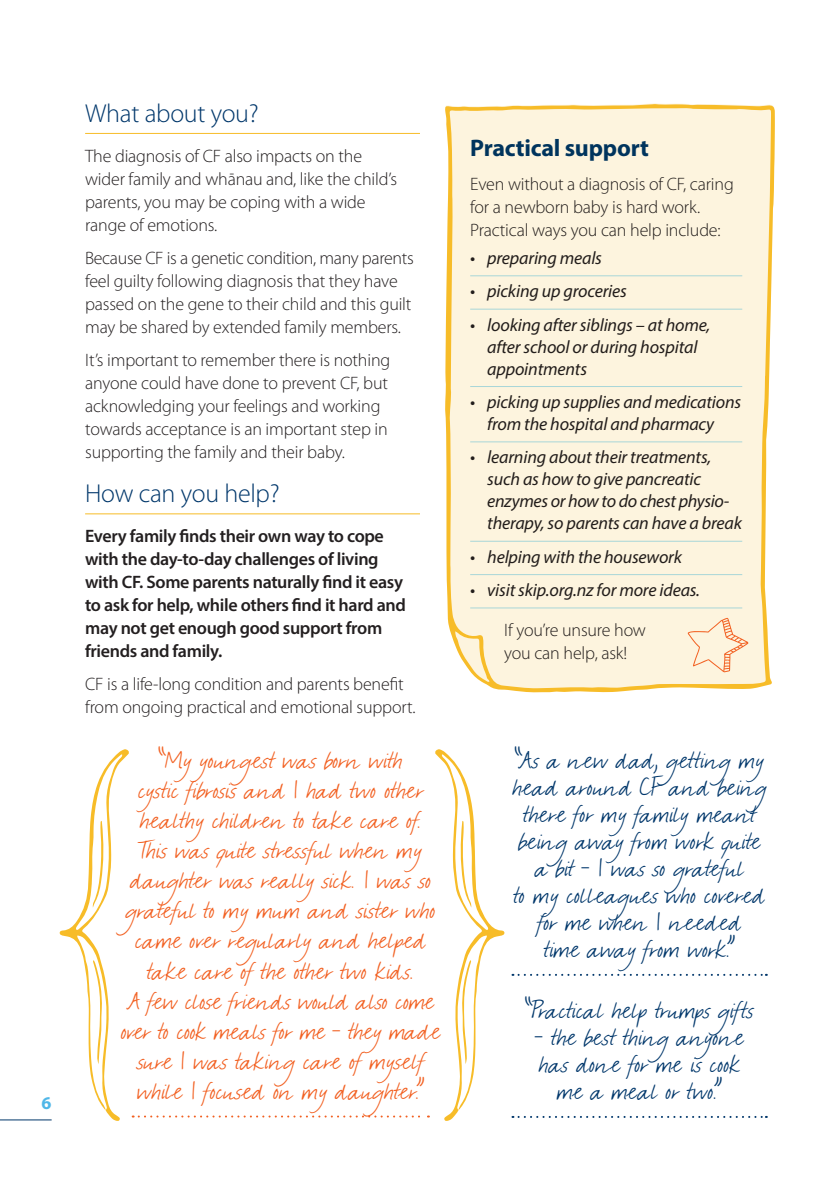
<style>
.page{position:relative;width:840px;height:1191px;background:#fff}
.page>*{position:absolute;margin:0;border:0;box-sizing:border-box;transform-origin:0 0}
.t1{font:26px/30px "Manolo Handwriting";letter-spacing:.015em;color:#f26021;text-align:center}
.t2{font:26px/27px "Manolo Handwriting";letter-spacing:.015em;color:#00376b;text-align:center}
.t3{font:300 26px "Myriad Pro";letter-spacing:-.01em;color:#00376b}
.t4{font:700 24px "Myriad Pro";letter-spacing:-.01em;color:#00376b}
.t5{font:300 18px/23px "Myriad Pro";letter-spacing:-.01em;color:#231f20}
.t6{font:italic 18px/22px "Myriad Pro";letter-spacing:-.01em;color:#231f20}
.t7{font:600 18px/23px "Myriad Pro";letter-spacing:-.02em;color:#231f20}
.t8{font:700 18px "Myriad Pro";color:#50b7e8}
</style>
<div class="page">
<hr style="left:0;top:1119px;width:52px;height:1px;background:#00376b">
<svg style="left:445px;top:104px;width:329px;height:588px;background:#fcf2d8"></svg>
<hr style="left:470px;top:275px;width:271px;height:1px;background:#aae0f9">
<hr style="left:470px;top:309px;width:271px;height:1px;background:#aae0f9">
<hr style="left:470px;top:386px;width:271px;height:1px;background:#aae0f9">
<hr style="left:470px;top:441px;width:271px;height:1px;background:#aae0f9">
<hr style="left:470px;top:541px;width:271px;height:1px;background:#aae0f9">
<hr style="left:470px;top:574px;width:271px;height:1px;background:#aae0f9">
<hr style="left:470px;top:607px;width:271px;height:1px;background:#aae0f9">
<svg style="left:512px;top:974px;width:254px;height:2px"></svg>
<svg style="left:512px;top:1116px;width:254px;height:2px"></svg>
<hr style="left:85px;top:133px;width:335px;height:1px;background:#f7bc28">
<hr style="left:85px;top:513px;width:335px;height:1px;background:#f7bc28">
<svg style="left:60px;top:749px;width:368px;height:372px"></svg>
<svg style="left:435px;top:749px;width:69px;height:372px"></svg>
<svg style="left:687px;top:617px;width:61px;height:55px;background:#fbe4ca"></svg>
<p class="t8" style="left:42px;top:1091px;width:11px">6</p>
<h1 class="t3" style="left:85px;top:97px;width:175px">What about you?</h1>
<p class="t5" style="left:85px;top:144px;width:313px">The diagnosis of CF also impacts on the wider family and whānau and, like the child’s parents, you may be coping with a wide range of emotions.</p>
<p class="t5" style="left:85px;top:246px;width:330px">Because CF is a genetic condition, many parents feel guilty following diagnosis that they have passed on the gene to their child and this guilt may be shared by extended family members.</p>
<p class="t5" style="left:85px;top:348px;width:306px">It’s important to remember there is nothing anyone could have done to prevent CF, but acknowledging your feelings and working towards acceptance is an important step in supporting the family and their baby.</p>
<h1 class="t3" style="left:85px;top:478px;width:196px">How can you help?</h1>
<p class="t7" style="left:85px;top:524px;width:322px">Every family finds their own way to cope with the day-to-day challenges of living with CF. Some parents naturally find it easy to ask for help, while others find it hard and may not get enough good support from friends and family.</p>
<p class="t5" style="left:85px;top:672px;width:332px">CF is a life-long condition and parents benefit from ongoing practical and emotional support.</p>
<p class="t1" style="left:120px;top:744px;width:321px">“My youngest was born with<br>cystic fibrosis and I had two other healthy children to take care of.<br>This was quite stressful when my daughter was really sick. I was so grateful to my mum and sister who came over regularly and helped take care of the other two kids.<br>A few close friends would also come over to cook meals for me – they made sure I was taking care of myself while I focused on my daughter.”</p>
<h2 class="t4" style="left:470px;top:132px;width:180px">Practical support</h2>
<p class="t5" style="left:470px;top:173px;width:265px">Even without a diagnosis of CF, caring for a newborn baby is hard work.<br>Practical ways you can help include:</p>
<p class="t6" style="left:470px;top:247px;width:133px">• preparing meals</p>
<p class="t6" style="left:470px;top:280px;width:158px">• picking up groceries</p>
<p class="t6" style="left:487px;top:313px;width:224px;text-indent:-17px">• looking after siblings – at home, after school or during hospital appointments</p>
<p class="t6" style="left:470px;top:391px;width:272px;text-align:center">• picking up supplies and medications from the hospital and pharmacy</p>
<p class="t6" style="left:487px;top:446px;width:256px;text-indent:-17px">• learning about their treatments, such as how to give pancreatic enzymes or how to do chest physio&shy;therapy, so parents can have a break</p>
<p class="t6" style="left:470px;top:545px;width:213px">• helping with the housework</p>
<p class="t6" style="left:470px;top:579px;width:231px">• visit skip.org.nz for more ideas.</p>
<p class="t5" style="left:504px;top:618px;width:143px">If you’re unsure how you can help, ask!</p>
<h1 class="t2" style="left:512px;top:745px;width:255px">“As a new dad, getting my head around CF and being there for my family meant being away from work quite a bit – I was so grateful<br>to my colleagues who covered for me when I needed<br>time away from work.”</h1>
<h1 class="t2" style="left:525px;top:995px;width:229px">“Practical help trumps gifts</h1>
<h1 class="t2" style="left:534px;top:1022px;width:210px">– the best thing anyone has done for me is cook me a meal or two.”</h1>
</div>
